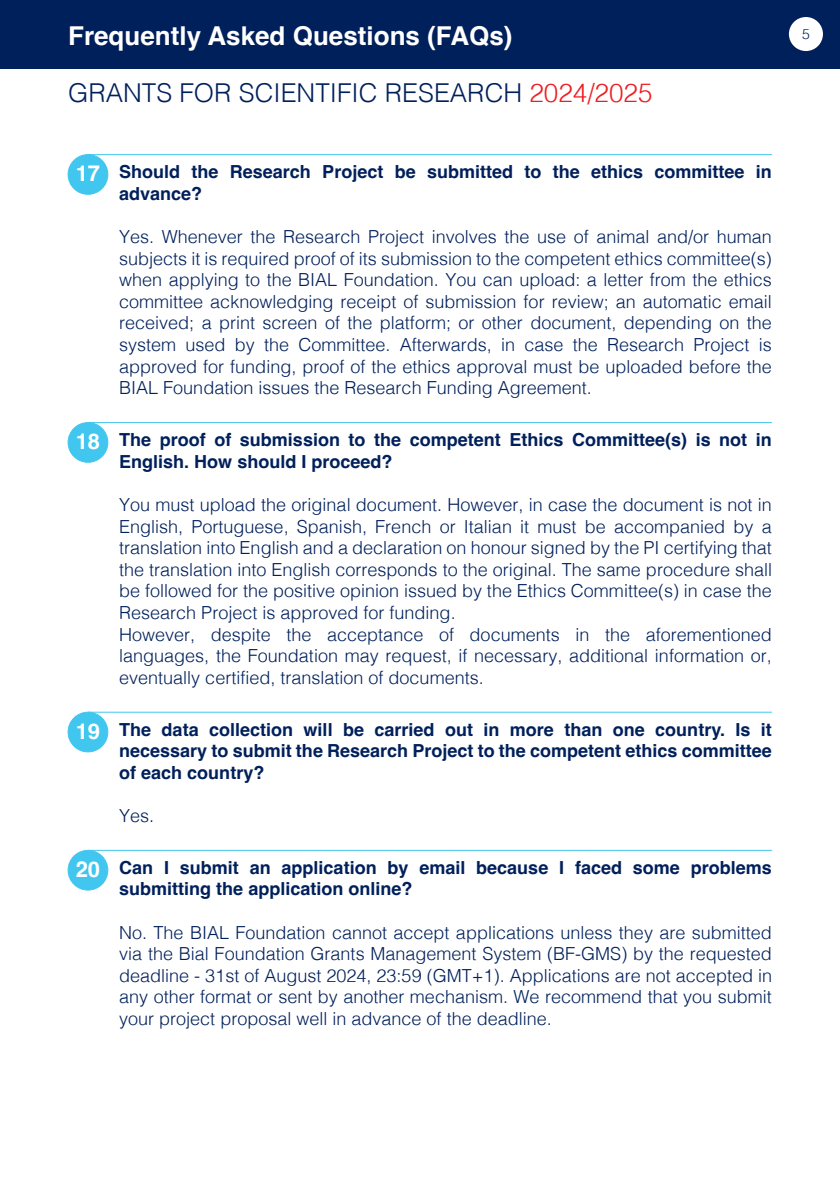
<style>
.page{position:relative;width:840px;height:1191px;background:#fff}
.page>*{position:absolute;margin:0;border:0;box-sizing:border-box;transform-origin:0 0}
.t1{font:300 26px "Helvetica";color:#00205b}
.t2{font:700 26px "Helvetica";color:#fff}
.t3{font:700 22px "Helvetica";color:#fff}
.t4{font:300 18px/21.6px "Helvetica";color:#00205b;text-align:justify}
.t5{font:700 18px/21.6px "Helvetica";color:#00205b}
.t6{font:300 14px "Helvetica";color:#00205b}
.s1{color:#ee1d23}
</style>
<div class="page">
<div style="left:0;top:0;width:839px;height:68px;background:#00205b"></div>
<div style="left:788px;top:17px;width:34px;height:34px;background:#fff;border-radius:50%"></div>
<div style="left:68px;top:422px;width:40px;height:40px;background:#40c6ef;border-radius:50%"></div>
<div style="left:68px;top:422px;width:40px;height:41px;border:1px solid #43c7ee;border-radius:50%"></div>
<hr style="left:88px;top:422px;width:683px;height:1px;background:#43c7ee">
<div style="left:68px;top:712px;width:40px;height:40px;background:#40c6ef;border-radius:50%"></div>
<div style="left:68px;top:711px;width:40px;height:41px;border:1px solid #43c7ee;border-radius:50%"></div>
<hr style="left:88px;top:711px;width:683px;height:1px;background:#43c7ee">
<div style="left:68px;top:850px;width:40px;height:40px;background:#40c6ef;border-radius:50%"></div>
<div style="left:68px;top:850px;width:40px;height:40px;border:1px solid #43c7ee;border-radius:50%"></div>
<hr style="left:88px;top:850px;width:683px;height:1px;background:#43c7ee">
<div style="left:68px;top:155px;width:40px;height:39px;background:#40c6ef;border-radius:50%"></div>
<div style="left:68px;top:154px;width:40px;height:41px;border:1px solid #43c7ee;border-radius:50%"></div>
<hr style="left:88px;top:154px;width:683px;height:1px;background:#43c7ee">
<h1 class="t2" style="left:68px;top:20px;width:446px">Frequently Asked Questions (FAQs)</h1>
<p class="t6" style="left:801px;top:22px;width:9px">5</p>
<h1 class="t1" style="left:68px;top:70px;width:585px">GRANTS FOR SCIENTIFIC RESEARCH <span class="s1">2024/2025</span></h1>
<p class="t3" style="left:76px;top:160px;width:26px">17</p>
<p class="t5" style="left:119px;top:163px;width:653px">Should the Research Project be submitted to the ethics committee in advance?</p>
<p class="t4" style="left:119px;top:224px;width:654px">Yes. Whenever the Research Project involves the use of animal and/or human subjects it is required proof of its submission to the competent ethics committee(s) when applying to the BIAL Foundation. You can upload: a letter from the ethics committee acknowledging receipt of submission for review; an automatic email received; a print screen of the platform; or other document, depending on the system used by the Committee. Afterwards, in case the Research Project is approved for funding, proof of the ethics approval must be uploaded before the BIAL Foundation issues the Research Funding Agreement.</p>
<p class="t3" style="left:76px;top:428px;width:26px">18</p>
<p class="t5" style="left:119px;top:431px;width:653px">The proof of submission to the competent Ethics Committee(s) is not in<br>English. How should I proceed?</p>
<p class="t4" style="left:119px;top:492px;width:654px;text-align:left">You must upload the original document. However, in case the document is not in English, Portuguese, Spanish, French or Italian it must be accompanied by a translation into English and a declaration on honour signed by the PI certifying that the translation into English corresponds to the original. The same procedure shall be followed for the positive opinion issued by the Ethics Committee(s) in case the Research Project is approved for funding.<br>However, despite the acceptance of documents in the aforementioned languages, the Foundation may request, if necessary, additional information or, eventually certified, translation of documents.</p>
<p class="t3" style="left:76px;top:717px;width:26px">19</p>
<p class="t5" style="left:119px;top:720px;width:654px;text-align:justify">The data collection will be carried out in more than one country. Is it necessary to submit the Research Project to the competent ethics committee of each country?</p>
<p class="t4" style="left:119px;top:803px;width:37px">Yes.</p>
<p class="t3" style="left:76px;top:855px;width:26px">20</p>
<p class="t5" style="left:119px;top:858px;width:653px">Can I submit an application by email because I faced some problems submitting the application online?</p>
<p class="t4" style="left:119px;top:920px;width:654px">No. The BIAL Foundation cannot accept applications unless they are submitted via the Bial Foundation Grants Management System (BF-GMS) by the requested deadline - 31st of August 2024, 23:59 (GMT+1). Applications are not accepted in any other format or sent by another mechanism. We recommend that you submit your project proposal well in advance of the deadline.</p>
</div>
